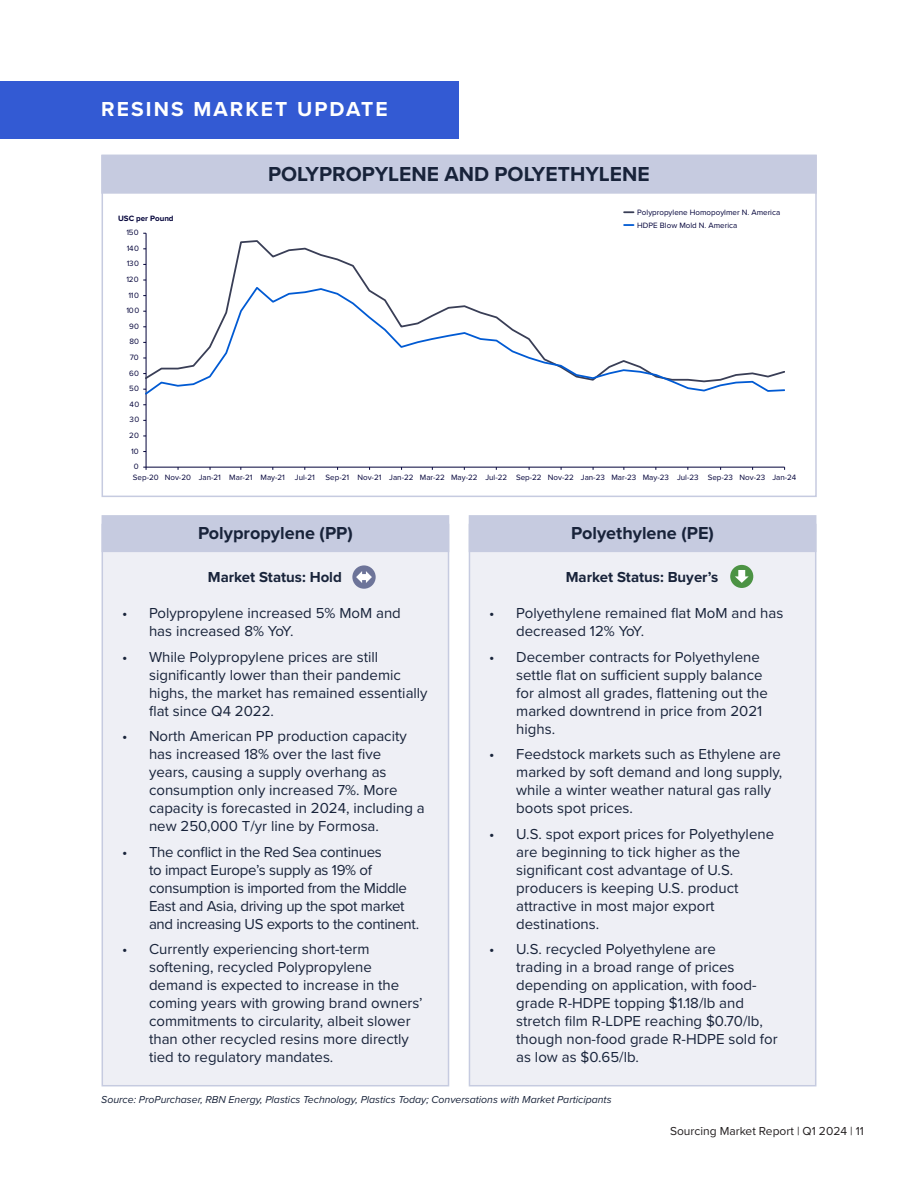
<style>
.page{position:relative;width:918px;height:1188px;background:#fff}
.page>*{position:absolute;margin:0;border:0;box-sizing:border-box;transform-origin:0 0}
.t1{font:700 21px "Proxima Nova";color:#18233a}
.t2{font:700 21px "Proxima Nova";letter-spacing:.1em;color:#fff}
.t3{font:700 18px "Proxima Nova";color:#18233a}
.t4{font:15px/18px "Proxima Nova";color:#18233a}
.t5{font:15px/18px "Proxima Nova";letter-spacing:-.02em;color:#18233a}
.t6{font:700 15px "Proxima Nova";color:#18233a}
.t7{font:12px "Proxima Nova";color:#231f20}
.t8{font:italic 10.5px "Proxima Nova";color:#18233a}
.t9{font:7.95px/12.8px "Proxima Nova";color:#03033a}
.t10{font:700 7.95px "Proxima Nova";color:#03033a}
</style>
<div class="page">
<div style="left:0;top:81px;width:459px;height:58px;background:#335ad3"></div>
<div style="left:101px;top:155px;width:716px;height:39px;background:#c6cbe0;border:2px solid #c6cbe0"></div>
<div style="left:102px;top:524px;width:347px;height:562px;background:#eeeff5;border:2px solid #c6cbe0"></div>
<div style="left:469px;top:524px;width:347px;height:562px;background:#eeeff5;border:2px solid #c6cbe0"></div>
<div style="left:102px;top:515px;width:347px;height:37px;background:#c6cbe0"></div>
<div style="left:469px;top:515px;width:347px;height:37px;background:#c6cbe0"></div>
<div style="left:730px;top:565px;width:23px;height:23px;background:#4c9344;border-radius:50%"></div>
<svg style="left:735px;top:570px;width:14px;height:13px"></svg>
<hr style="left:146px;top:233px;width:1px;height:234px;background:#03033a">
<hr style="left:146px;top:467px;width:639px;height:1px;background:#03033a">
<svg style="left:146px;top:239px;width:221px;height:46px"></svg>
<svg style="left:146px;top:285px;width:639px;height:111px"></svg>
<svg style="left:624px;top:211px;width:10px;height:2px"></svg>
<svg style="left:624px;top:224px;width:10px;height:2px"></svg>
<div style="left:352px;top:565px;width:24px;height:24px;background:#6d7499;border-radius:50%"></div>
<svg style="left:356px;top:571px;width:16px;height:12px"></svg>
<p class="t2" style="left:101px;top:94px;width:288px">RESINS MARKET UPDATE</p>
<p class="t1" style="left:268px;top:158px;width:383px">POLYPROPYLENE AND POLYETHYLENE</p>
<p class="t10" style="left:118px;top:212px;width:57px">USC per Pound</p>
<p class="t9" style="left:637px;top:206px;width:145px">Polypropylene Homopoylmer N. America<br>HDPE Blow Mold N. America</p>
<p class="t9" style="left:127px;top:226px;width:14px">150</p>
<p class="t9" style="left:127px;top:241px;width:14px">140</p>
<p class="t9" style="left:127px;top:257px;width:14px">130</p>
<p class="t9" style="left:127px;top:273px;width:14px">120</p>
<p class="t9" style="left:129px;top:288px;width:12px">110</p>
<p class="t9" style="left:126px;top:304px;width:14px">100</p>
<p class="t9" style="left:129px;top:319px;width:11px">90</p>
<p class="t9" style="left:129px;top:335px;width:11px">80</p>
<p class="t9" style="left:130px;top:351px;width:10px">70</p>
<p class="t9" style="left:129px;top:366px;width:11px">60</p>
<p class="t9" style="left:129px;top:382px;width:11px">50</p>
<p class="t9" style="left:130px;top:397px;width:11px">40</p>
<p class="t9" style="left:130px;top:413px;width:11px">30</p>
<p class="t9" style="left:129px;top:429px;width:11px">20</p>
<p class="t9" style="left:131px;top:444px;width:9px">10</p>
<p class="t9" style="left:134px;top:460px;width:6px">0</p>
<p class="t9" style="left:133px;top:471px;width:183px">Sep-20 Nov-20 Jan-21 Mar-21 May-21 Jul-21</p>
<p class="t9" style="left:326px;top:471px;width:472px">Sep-21 Nov-21 Jan-22 Mar-22 May-22 Jul-22 Sep-22 Nov-22 Jan-23 Mar-23 May-23 Jul-23 Sep-23 Nov-23 Jan-24</p>
<p class="t3" style="left:198px;top:520px;width:156px">Polypropylene (PP)</p>
<p class="t3" style="left:571px;top:520px;width:144px">Polyethylene (PE)</p>
<p class="t6" style="left:208px;top:566px;width:136px">Market Status: Hold</p>
<p class="t4" style="left:149px;top:604px;width:253px;text-indent:-27px">• Polypropylene increased 5% MoM and has increased 8% YoY.</p>
<p class="t4" style="left:149px;top:647px;width:280px;text-indent:-27px">• While Polypropylene prices are still significantly lower than their pandemic highs, the market has remained essentially flat since Q4 2022.</p>
<p class="t4" style="left:149px;top:727px;width:277px;text-indent:-27px">• North American PP production capacity has increased 18% over the last five<br>years, causing a supply overhang as consumption only increased 7%. More capacity is forecasted in 2024, including a new 250,000 T/yr line by Formosa.</p>
<p class="t5" style="left:149px;top:842px;width:272px;text-indent:-27px">• The conflict in the Red Sea continues<br>to impact Europe’s supply as 19% of consumption is imported from the Middle East and Asia, driving up the spot market and increasing US exports to the continent.</p>
<p class="t4" style="left:149px;top:940px;width:275px;text-indent:-27px">• Currently experiencing short-term softening, recycled Polypropylene demand is expected to increase in the coming years with growing brand owners’ commitments to circularity, albeit slower than other recycled resins more directly tied to regulatory mandates.</p>
<p class="t6" style="left:566px;top:566px;width:154px">Market Status: Buyer’s</p>
<p class="t4" style="left:516px;top:604px;width:269px;text-indent:-27px">• Polyethylene remained flat MoM and has decreased 12% YoY.</p>
<p class="t4" style="left:516px;top:647px;width:253px;text-indent:-27px">• December contracts for Polyethylene settle flat on sufficient supply balance for almost all grades, flattening out the marked downtrend in price from 2021 highs.</p>
<p class="t4" style="left:516px;top:745px;width:268px;text-indent:-27px">• Feedstock markets such as Ethylene are marked by soft demand and long supply, while a winter weather natural gas rally boots spot prices.</p>
<p class="t4" style="left:516px;top:824px;width:259px;text-indent:-27px">• U.S. spot export prices for Polyethylene are beginning to tick higher as the significant cost advantage of U.S. producers is keeping U.S. product attractive in most major export destinations.</p>
<p class="t4" style="left:516px;top:940px;width:263px;text-indent:-27px">• U.S. recycled Polyethylene are<br>trading in a broad range of prices depending on application, with food&shy;grade R-HDPE topping $1.18/lb and stretch film R-LDPE reaching $0.70/lb, though non-food grade R-HDPE sold for as low as $0.65/lb.</p>
<p class="t8" style="left:101px;top:1091px;width:512px">Source: ProPurchaser, RBN Energy, Plastics Technology, Plastics Today; Conversations with Market Participants</p>
<p class="t7" style="left:670px;top:1122px;width:195px">Sourcing Market Report | Q1 2024 | 11</p>
</div>
